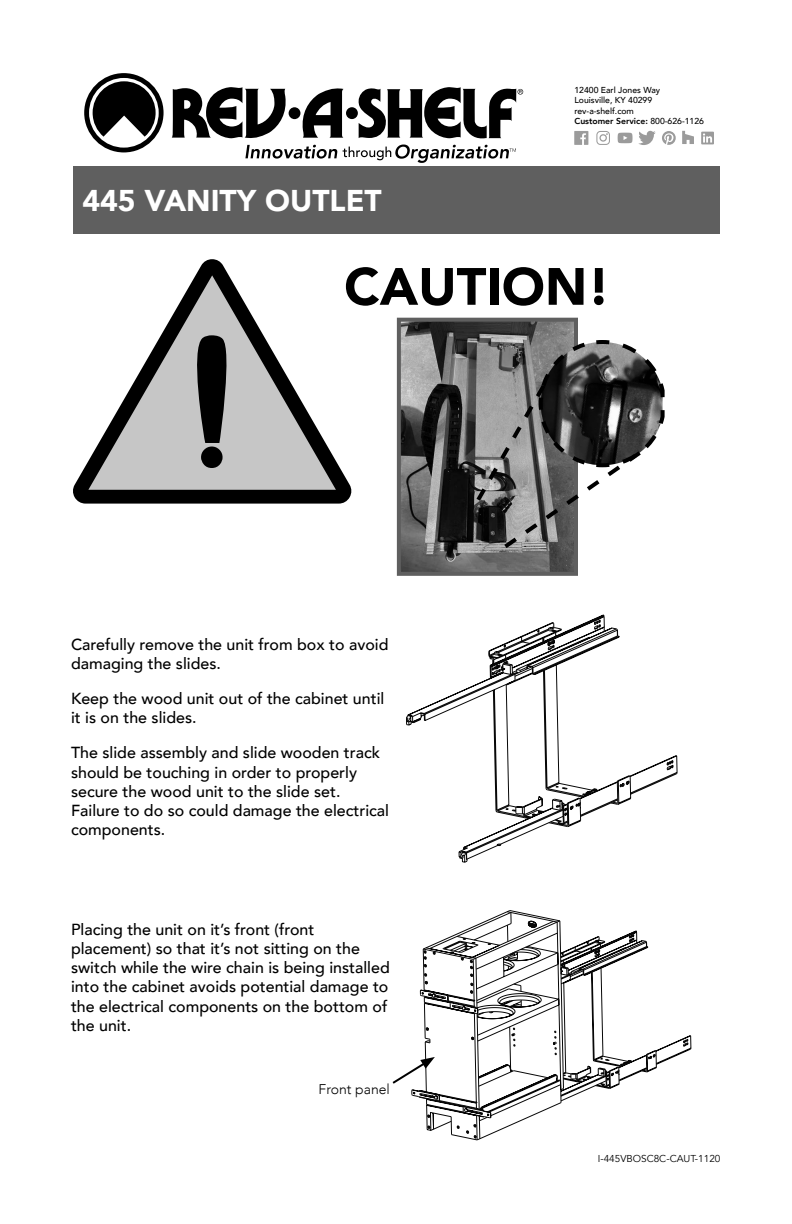
<style>
.page{position:relative;width:792px;height:1224px;background:#fff}
.page>*{position:absolute;margin:0;border:0;box-sizing:border-box;transform-origin:0 0}
.t1{font:900 52px "Avenir";color:#000}
.t2{font:900 30px "Avenir";color:#fff}
.t3{font:500 16px/19.2px "Avenir";color:#000}
.t4{font:300 14px "Avenir";color:#000}
.t5{font:10px "Avenir";color:#000}
.t6{font:500 8.6px/10.4px "Avenir";color:#000}
.s1{font-weight:800}
</style>
<div class="page">
<div style="left:73px;top:167px;width:647px;height:67px;background:#5f5f5f"></div>
<svg style="left:84px;top:73px;width:80px;height:79px"></svg>
<svg style="left:172px;top:87px;width:351px;height:76px"></svg>
<svg style="left:73px;top:259px;width:279px;height:245px"></svg>
<svg style="left:88px;top:275px;width:248px;height:215px"></svg>
<svg style="left:189px;top:335px;width:43px;height:133px"></svg>
<svg style="left:406px;top:679px;width:162px;height:180px"></svg>
<svg style="left:488px;top:619px;width:189px;height:208px"></svg>
<img style="left:402px;top:323px;width:171px;height:248px">
<div style="left:397px;top:318px;width:181px;height:258px;border:4px solid #5f5f5f"></div>
<svg style="left:574px;top:131px;width:14px;height:14px"></svg>
<svg style="left:618px;top:131px;width:38px;height:14px"></svg>
<svg style="left:662px;top:131px;width:14px;height:14px"></svg>
<div style="left:596px;top:131px;width:14px;height:14px;border:1px solid #9b9b9b;border-radius:3px"></div>
<div style="left:599px;top:134px;width:8px;height:8px;border:1px solid #9b9b9b;border-radius:50%"></div>
<svg style="left:682px;top:131px;width:12px;height:13px"></svg>
<div style="left:701px;top:132px;width:13px;height:12px;background:#9b9b9b"></div>
<svg style="left:703px;top:133px;width:9px;height:10px"></svg>
<svg style="left:473px;top:338px;width:192px;height:214px"></svg>
<svg style="left:392px;top:910px;width:296px;height:230px"></svg>
<p class="t2" style="left:82px;top:175px;width:301px">445 VANITY OUTLET</p>
<p class="t6" style="left:574px;top:84px;width:131px">12400 Earl Jones Way<br>Louisville, KY 40299 rev-a-shelf.com<br><span class="s1">Customer Service:</span> 800-626-1126</p>
<p class="t1" style="left:344px;top:242px;width:268px">CAUTION!</p>
<p class="t3" style="left:71px;top:634px;width:319px">Carefully remove the unit from box to avoid damaging the slides.</p>
<p class="t3" style="left:71px;top:688px;width:315px">Keep the wood unit out of the cabinet until it is on the slides.</p>
<p class="t3" style="left:71px;top:742px;width:320px">The slide assembly and slide wooden track should be touching in order to properly secure the wood unit to the slide set.<br>Failure to do so could damage the electrical components.</p>
<p class="t3" style="left:71px;top:919px;width:320px">Placing the unit on it’s front (front placement) so that it’s not sitting on the switch while the wire chain is being installed into the cabinet avoids potential damage to the electrical components on the bottom of the unit.</p>
<p class="t4" style="left:319px;top:1081px;width:73px">Front panel</p>
<p class="t5" style="left:598px;top:1152px;width:124px">I-445VBOSC8C-CAUT-1120</p>
</div>
